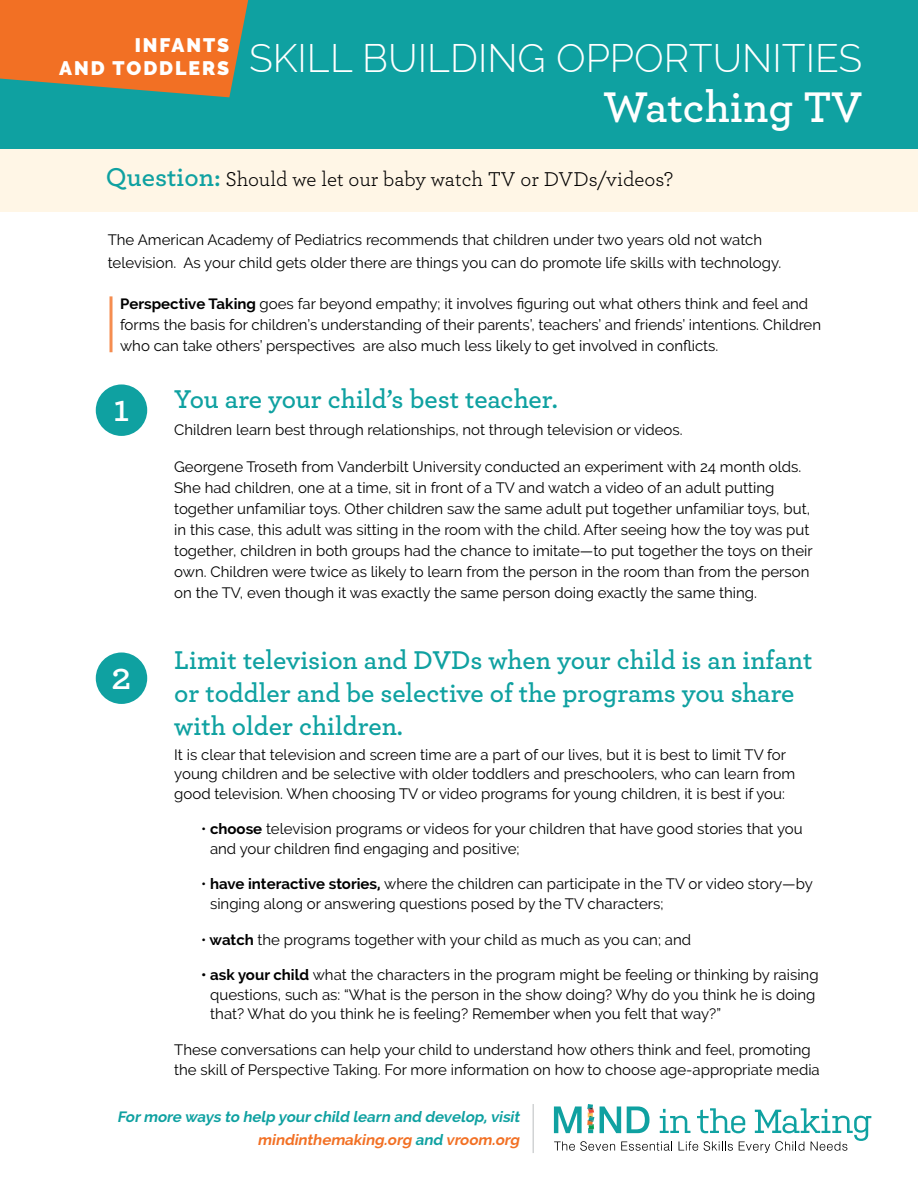
<style>
.page{position:relative;width:918px;height:1188px;background:#fff}
.page>*{position:absolute;margin:0;border:0;box-sizing:border-box;transform-origin:0 0}
.t1{font:600 45px "Archer Pro";letter-spacing:-.005em;color:#fff}
.t2{font:300 39px "Raleway";color:#fff}
.t3{font:600 39px "Archer Pro";color:#fff}
.t4{font:600 27px/33px "Archer Pro";color:#0fa1a1}
.t5{font:21px "Archer Pro";color:#000}
.t6{font:900 19.5px "Raleway";letter-spacing:.1em;color:#fff}
.t7{font:15px/21px "Raleway";color:#000}
.t8{font:italic 700 15px/22.5px "Raleway";color:#0fa1a1;text-align:right}
.s1{font-weight:900;font-size:19.5px}
.s2{font-weight:600;font-size:27px;color:#0fa1a1}
.s3{font-weight:700}
.s4{font-size:39px;color:#fff}
.s5{color:#f27024}
</style>
<div class="page">
<svg style="left:554px;top:1104px;width:317px;height:49px"></svg>
<hr style="left:532px;top:1104px;width:2px;height:49px;background:#d1d3d4">
<div style="left:0;top:0;width:918px;height:212px;background:#fff6e6"></div>
<div style="left:0;top:0;width:918px;height:148px;background:#0fa1a1"></div>
<svg style="left:0;top:0;width:248px;height:97px;background:#d67533"></svg>
<div style="left:96px;top:384px;width:51px;height:52px;background:#0fa1a1;border-radius:50%"></div>
<hr style="left:110px;top:296px;width:3px;height:56px;background:#f58d50">
<div style="left:96px;top:652px;width:51px;height:52px;background:#0fa1a1;border-radius:50%"></div>
<h3 class="t6" style="left:135px;top:33px;width:96px">INFANTS</h3>
<h2 class="t2" style="left:59px;top:36px;width:805px"><span class="s1">AND TODDLERS</span> SKILL BUILDING OPPORTUNITIES</h2>
<h1 class="t1" style="left:603px;top:73px;width:261px">Watching TV</h1>
<h3 class="t5" style="left:106px;top:165px;width:569px"><span class="s2">Question:</span> Should we let our baby watch TV or DVDs/videos?</h3>
<p class="t7" style="left:108px;top:229px;width:675px;line-height:22.5px">The American Academy of Pediatrics recommends that children under two years old not watch television. As your child gets older there are things you can do promote life skills with technology.</p>
<p class="t7" style="left:120px;top:293px;width:703px"><span class="s3">Perspective Taking</span> goes far beyond empathy; it involves figuring out what others think and feel and forms the basis for children’s understanding of their parents’, teachers’ and friends’ intentions. Children who can take others’ perspectives are also much less likely to get involved in conflicts.</p>
<h3 class="t4" style="left:113px;top:381px;width:446px"><span class="s4">1</span> You are your child’s best teacher.</h3>
<p class="t7" style="left:174px;top:419px;width:510px">Children learn best through relationships, not through television or videos.</p>
<p class="t7" style="left:174px;top:456px;width:640px">Georgene Troseth from Vanderbilt University conducted an experiment with 24 month olds.<br>She had children, one at a time, sit in front of a TV and watch a video of an adult putting together unfamiliar toys. Other children saw the same adult put together unfamiliar toys, but, in this case, this adult was sitting in the room with the child. After seeing how the toy was put together, children in both groups had the chance to imitate—to put together the toys on their own. Children were twice as likely to learn from the person in the room than from the person on the TV, even though it was exactly the same person doing exactly the same thing.</p>
<h2 class="t3" style="left:112px;top:646px;width:21px">2</h2>
<h3 class="t4" style="left:174px;top:642px;width:640px">Limit television and DVDs when your child is an infant or toddler and be selective of the programs you share with older children.</h3>
<p class="t7" style="left:174px;top:744px;width:622px;line-height:19.5px">It is clear that television and screen time are a part of our lives, but it is best to limit TV for young children and be selective with older toddlers and preschoolers, who can learn from good television. When choosing TV or video programs for young children, it is best if you:</p>
<p class="t7" style="left:210px;top:819px;width:594px;line-height:19.5px;text-indent:-9px">• <span class="s3">choose</span> television programs or videos for your children that have good stories that you and your children find engaging and positive;</p>
<p class="t7" style="left:210px;top:874px;width:604px;line-height:19.5px;text-indent:-9px">• <span class="s3">have interactive stories,</span> where the children can participate in the TV or video story—by singing along or answering questions posed by the TV characters;</p>
<p class="t7" style="left:201px;top:929px;width:491px">• <span class="s3">watch</span> the programs together with your child as much as you can; and</p>
<p class="t7" style="left:210px;top:965px;width:610px;line-height:19.5px;text-indent:-9px"><span class="s3">• ask your child</span> what the characters in the program might be feeling or thinking by raising questions, such as: “What is the person in the show doing? Why do you think he is doing that? What do you think he is feeling? Remember when you felt that way?”</p>
<p class="t7" style="left:174px;top:1040px;width:647px;line-height:19.5px">These conversations can help your child to understand how others think and feel, promoting the skill of Perspective Taking. For more information on how to choose age-appropriate media</p>
<p class="t8" style="left:117px;top:1106px;width:407px">Formore ways to help yourchild learn and develop,visit <span class="s5">mindinthemaking.org</span> and <span class="s5">vroom.org</span></p>
</div>
